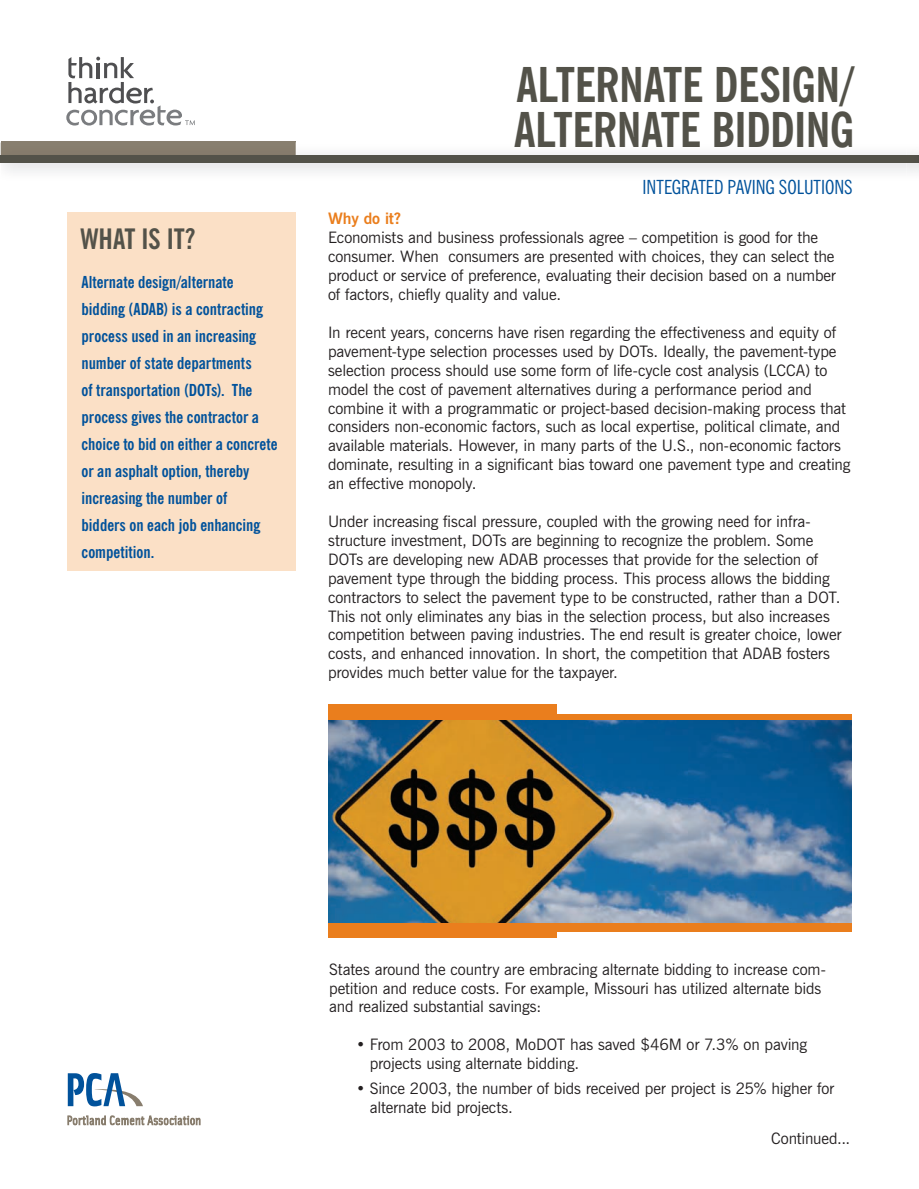
<style>
.page{position:relative;width:919px;height:1189px;background:#fff}
.page>*{position:absolute;margin:0;border:0;box-sizing:border-box;transform-origin:0 0}
.t1{font:700 condensed 48px/45px "News Gothic BT";letter-spacing:-.01em;color:#535249}
.t2{font:700 condensed 28.2px "News Gothic BT";letter-spacing:-.01em;color:#535249}
.t3{font:condensed 19.5px "News Gothic BT";letter-spacing:-.005em;color:#01529b}
.t4{font:700 condensed 16.5px/27px "News Gothic BT";color:#01529b}
.t5{font:15.75px/18.9px "News Gothic BT";letter-spacing:-.01em;color:#231f20}
.t6{font:700 15.75px "News Gothic BT";letter-spacing:-.005em;color:#ea7e1d}
</style>
<div class="page">
<div style="left:1px;top:141px;width:294px;height:15px;background:#887f6f"></div>
<div style="left:1px;top:155px;width:918px;height:8px;background:#535249"></div>
<svg style="left:66px;top:57px;width:129px;height:68px"></svg>
<div style="left:67px;top:212px;width:228px;height:358px;background:#fbe0c6"></div>
<img style="left:328px;top:719px;width:523px;height:204px">
<div style="left:328px;top:713px;width:524px;height:6px;background:#ea7e1d"></div>
<div style="left:328px;top:704px;width:228px;height:10px;background:#ea7e1d"></div>
<div style="left:328px;top:928px;width:228px;height:9px;background:#ea7e1d"></div>
<div style="left:328px;top:923px;width:524px;height:9px;background:#ea7e1d"></div>
<svg style="left:68px;top:1115px;width:132px;height:10px"></svg>
<svg style="left:68px;top:1073px;width:75px;height:33px"></svg>
<h2 class="t2" style="left:80px;top:221px;width:116px">WHAT IS IT?</h2>
<p class="t4" style="left:82px;top:268px;width:197px">Alternate design/alternate bidding (ADAB) is a contracting process used in an increasing number of state departments<br>of transportation (DOTs). The process gives the contractor a choice to bid on either a concrete or an asphalt option, thereby increasing the number of<br>bidders on each job enhancing competition.</p>
<h1 class="t1" style="left:514px;top:62px;width:341px">ALTERNATE DESIGN/<br>ALTERNATE BIDDING</h1>
<p class="t3" style="left:642px;top:175px;width:211px">INTEGRATED PAVING SOLUTIONS</p>
<p class="t6" style="left:328px;top:209px;width:74px">Why do it?</p>
<p class="t5" style="left:328px;top:228px;width:509px">Economists and business professionals agree – competition is good for the consumer. When consumers are presented with choices, they can select the product or service of preference, evaluating their decision based on a number of factors, chiefly quality and value.</p>
<p class="t5" style="left:328px;top:323px;width:524px">In recent years, concerns have risen regarding the effectiveness and equity of pavement-type selection processes used by DOTs. Ideally, the pavement-type selection process should use some form of life-cycle cost analysis (LCCA) to model the cost of pavement alternatives during a performance period and combine it with a programmatic or project-based decision-making process that considers non-economic factors, such as local expertise, political climate, and available materials. However, in many parts of the U.S., non-economic factors dominate, resulting in a significant bias toward one pavement type and creating an effective monopoly.</p>
<p class="t5" style="left:328px;top:512px;width:515px">Under increasing fiscal pressure, coupled with the growing need for infra&shy;structure investment, DOTs are beginning to recognize the problem. Some DOTs are developing new ADAB processes that provide for the selection of pavement type through the bidding process. This process allows the bidding contractors to select the pavement type to be constructed, rather than a DOT.<br>This not only eliminates any bias in the selection process, but also increases competition between paving industries. The end result is greater choice, lower costs, and enhanced innovation. In short, the competition that ADAB fosters provides much better value for the taxpayer.</p>
<p class="t5" style="left:329px;top:959px;width:498px">States around the country are embracing alternate bidding to increase com&shy;petition and reduce costs. For example, Missouri has utilized alternate bids and realized substantial savings:</p>
<p class="t5" style="left:370px;top:1035px;width:439px;text-indent:-13px">• From 2003 to 2008, MoDOT has saved $46M or 7.3% on paving projects using alternate bidding.</p>
<p class="t5" style="left:370px;top:1078px;width:466px;text-indent:-13px">• Since 2003, the number of bids received per project is 25% higher for alternate bid projects.</p>
<p class="t5" style="left:771px;top:1128px;width:81px">Continued...</p>
</div>
